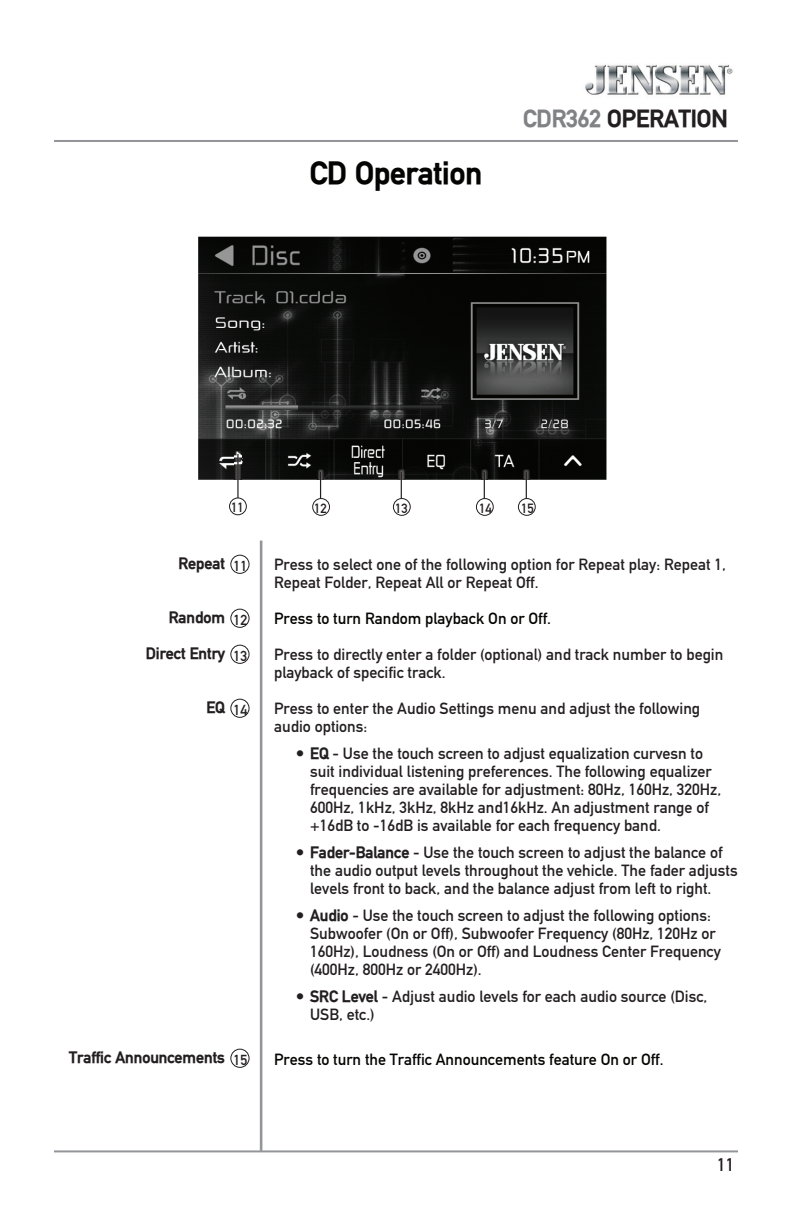
<style>
.page{position:relative;width:792px;height:1224px;background:#fff}
.page>*{position:absolute;margin:0;border:0;box-sizing:border-box;transform-origin:0 0}
.t1{font:700 31.2px "DIN Mittelschrift";color:#040503}
.t2{font:700 24px "DIN Mittelschrift";color:#231f20}
.t3{font:18px "DIN Mittelschrift";color:#231f20}
.t4{font:16px/18px "DIN Mittelschrift";color:#231f20}
.t5{font:16px "DIN Mittelschrift";color:#040503}
.t6{font:700 16px "DIN Mittelschrift";color:#231f20}
.t7{font:13.2px "DIN Mittelschrift";color:#231f20}
.s1{color:#808285}
.s2{font-weight:700}
</style>
<div class="page">
<hr style="left:54px;top:1150px;width:684px;height:2px;background:#939598">
<hr style="left:54px;top:140px;width:684px;height:2px;background:#939598">
<img style="left:585px;top:64px;width:148px;height:31px">
<hr style="left:260px;top:541px;width:2px;height:610px;background:#939598">
<div style="left:231px;top:555px;width:18px;height:19px;border:1px solid #231f20;border-radius:50%"></div>
<div style="left:231px;top:609px;width:18px;height:19px;border:1px solid #231f20;border-radius:50%"></div>
<div style="left:231px;top:645px;width:18px;height:19px;border:1px solid #231f20;border-radius:50%"></div>
<div style="left:231px;top:699px;width:18px;height:19px;border:1px solid #231f20;border-radius:50%"></div>
<div style="left:231px;top:1049px;width:18px;height:19px;border:1px solid #231f20;border-radius:50%"></div>
<img style="left:198px;top:237px;width:408px;height:243px">
<img style="left:235px;top:451px;width:6px;height:65px">
<hr style="left:237px;top:454px;width:2px;height:60px;background:#231f20">
<div style="left:230px;top:498px;width:16px;height:17px;background:#fff;border-radius:50%"></div>
<div style="left:229px;top:498px;width:18px;height:17px;border:1px solid #231f20;border-radius:50%"></div>
<img style="left:317px;top:480px;width:5px;height:19px">
<svg style="left:317px;top:470px;width:7px;height:10px"></svg>
<hr style="left:320px;top:472px;width:1px;height:40px;background:#231f20">
<div style="left:313px;top:499px;width:17px;height:16px;background:#fff;border-radius:50%"></div>
<div style="left:312px;top:498px;width:18px;height:18px;border:1px solid #231f20;border-radius:50%"></div>
<img style="left:398px;top:480px;width:3px;height:19px">
<svg style="left:398px;top:470px;width:7px;height:10px"></svg>
<hr style="left:401px;top:472px;width:1px;height:40px;background:#231f20">
<div style="left:393px;top:499px;width:17px;height:16px;background:#fff;border-radius:50%"></div>
<div style="left:393px;top:498px;width:18px;height:18px;border:1px solid #231f20;border-radius:50%"></div>
<img style="left:481px;top:480px;width:3px;height:19px">
<svg style="left:481px;top:470px;width:7px;height:10px"></svg>
<hr style="left:484px;top:472px;width:1px;height:40px;background:#231f20">
<div style="left:476px;top:499px;width:17px;height:16px;background:#fff;border-radius:50%"></div>
<div style="left:476px;top:498px;width:18px;height:18px;border:1px solid #231f20;border-radius:50%"></div>
<img style="left:523px;top:480px;width:3px;height:19px">
<svg style="left:523px;top:470px;width:7px;height:10px"></svg>
<hr style="left:526px;top:472px;width:1px;height:40px;background:#231f20">
<div style="left:518px;top:499px;width:17px;height:16px;background:#fff;border-radius:50%"></div>
<div style="left:518px;top:498px;width:18px;height:18px;border:1px solid #231f20;border-radius:50%"></div>
<h1 class="t1" style="left:310px;top:161px;width:174px">CD Operation</h1>
<h2 class="t2" style="left:523px;top:109px;width:206px"><span class="s1">CDR362</span> OPERATION</h2>
<p class="t7" style="left:231px;top:503px;width:14px">11</p>
<p class="t7" style="left:314px;top:503px;width:14px">12</p>
<p class="t7" style="left:395px;top:503px;width:14px">13</p>
<p class="t7" style="left:479px;top:503px;width:14px">14</p>
<p class="t7" style="left:521px;top:503px;width:14px">15</p>
<p class="t6" style="left:178px;top:557px;width:70px">Repeat <sub>11</sub></p>
<p class="t6" style="left:169px;top:611px;width:80px">Random <sub>12</sub></p>
<p class="t6" style="left:146px;top:647px;width:103px">Direct Entry <sub>13</sub></p>
<p class="t6" style="left:206px;top:701px;width:42px">EQ <sub>14</sub></p>
<p class="t6" style="left:69px;top:1051px;width:180px">Traffic Announcements <sub>15</sub></p>
<p class="t4" style="left:274px;top:557px;width:453px">Press to select one of the following option for Repeat play: Repeat 1,<br>Repeat Folder, Repeat All or Repeat Off.</p>
<p class="t5" style="left:274px;top:613px;width:278px">Press to turn Random playback On or Off.</p>
<p class="t4" style="left:274px;top:647px;width:451px">Press to directly enter a folder (optional) and track number to begin playback of specific track.</p>
<p class="t4" style="left:274px;top:701px;width:428px">Press to enter the Audio Settings menu and adjust the following audio options:</p>
<p class="t4" style="left:310px;top:746px;width:413px;text-indent:-14px"><span class="s2">• EQ</span> - Use the touch screen to adjust equalization curvesn to suit individual listening preferences. The following equalizer frequencies are available for adjustment: 80Hz, 160Hz, 320Hz, 600Hz, 1kHz, 3kHz, 8kHz and16kHz. An adjustment range of +16dB to -16dB is available for each frequency band.</p>
<p class="t4" style="left:310px;top:845px;width:429px;text-indent:-14px"><span class="s2">• Fader-Balance</span> - Use the touch screen to adjust the balance of the audio output levels throughout the vehicle. The fader adjusts levels front to back, and the balance adjust from left to right.</p>
<p class="t4" style="left:310px;top:908px;width:412px;text-indent:-14px"><span class="s2">• Audio</span> - Use the touch screen to adjust the following options:<br>Subwoofer (On or Off), Subwoofer Frequency (80Hz, 120Hz or 160Hz), Loudness (On or Off) and Loudness Center Frequency (400Hz, 800Hz or 2400Hz).</p>
<p class="t4" style="left:310px;top:989px;width:399px;text-indent:-14px"><span class="s2">• SRC Level</span> - Adjust audio levels for each audio source (Disc,<br>USB, etc.)</p>
<p class="t5" style="left:274px;top:1054px;width:391px">Press to turn the Traffic Announcements feature On or Off.</p>
<p class="t3" style="left:717px;top:1158px;width:19px">11</p>
</div>
